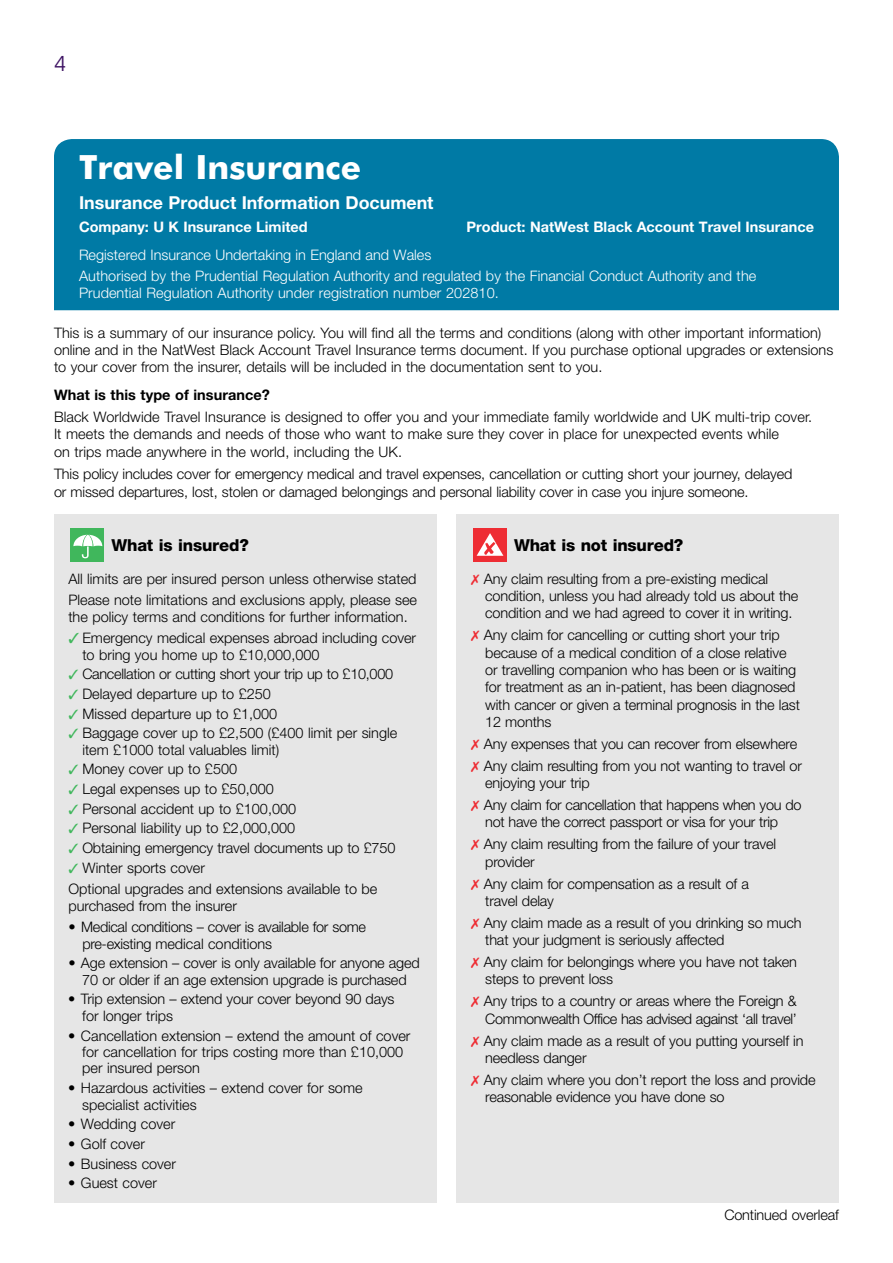
<style>
.page{position:relative;width:893px;height:1263px;background:#fff}
.page>*{position:absolute;margin:0;border:0;box-sizing:border-box;transform-origin:0 0}
.t1{font:700 33.45px "Futura BT";color:#fff}
.t2{font:300 22.35px "RN House Sans";color:#3f1464}
.t3{font:700 17.85px "Helvetica Neue";color:#fff}
.t4{font:800 16.5px "Helvetica Neue";letter-spacing:-.01em;color:#000}
.t5{font:300 14.55px/17.4px "Helvetica Neue";letter-spacing:-.01em;color:#000}
.t6{font:300 14.55px/21px "Helvetica Neue";letter-spacing:.005em;color:#fff}
.t7{font:700 14.55px "Helvetica Neue";color:#fff}
.t8{font:700 14.55px "Helvetica Neue";letter-spacing:.005em;color:#000}
.s1{color:#40b75c}
.s2{color:#ee2d34}
</style>
<div class="page">
<div style="left:54px;top:139px;width:785px;height:171px;background:#007aa5"></div>
<div style="left:54px;top:514px;width:382px;height:688px;background:#e6e6e6"></div>
<div style="left:71px;top:528px;width:33px;height:34px;background:#40b75c"></div>
<svg style="left:73px;top:535px;width:29px;height:23px"></svg>
<div style="left:457px;top:514px;width:382px;height:688px;background:#e6e6e6"></div>
<div style="left:473px;top:528px;width:34px;height:34px;background:#ee2d34"></div>
<svg style="left:477px;top:533px;width:26px;height:23px"></svg>
<h2 class="t2" style="left:54px;top:49px;width:14px">4</h2>
<h1 class="t1" style="left:79px;top:147px;width:284px">Travel Insurance</h1>
<p class="t3" style="left:79px;top:192px;width:356px">Insurance Product Information Document</p>
<p class="t7" style="left:79px;top:218px;width:230px">Company: U K Insurance Limited</p>
<p class="t7" style="left:467px;top:218px;width:349px">Product: NatWest Black Account Travel Insurance</p>
<p class="t6" style="left:79px;top:244px;width:679px">Registered Insurance Undertaking in England and Wales<br>Authorised by the Prudential Regulation Authority and regulated by the Financial Conduct Authority and the</p>
<p class="t6" style="left:79px;top:282px;width:421px">Prudential Regulation Authority under registration number 202810.</p>
<p class="t5" style="left:54px;top:323px;width:781px">This is a summary of our insurance policy. You will find all the terms and conditions (along with other important information) online and in the NatWest Black Account Travel Insurance terms document. If you purchase optional upgrades or extensions to your cover from the insurer, details will be included in the documentation sent to you.</p>
<p class="t8" style="left:54px;top:385px;width:218px">What is this type of insurance?</p>
<p class="t5" style="left:54px;top:408px;width:760px">Black Worldwide Travel Insurance is designed to offer you and your immediate family worldwide and UK multi-trip cover.<br>It meets the demands and needs of those who want to make sure they cover in place for unexpected events while<br>on trips made anywhere in the world, including the UK.</p>
<p class="t5" style="left:54px;top:465px;width:740px">This policy includes cover for emergency medical and travel expenses, cancellation or cutting short your journey, delayed or missed departures, lost, stolen or damaged belongings and personal liability cover in case you injure someone.</p>
<p class="t4" style="left:111px;top:536px;width:139px">What is insured?</p>
<p class="t5" style="left:68px;top:567px;width:350px;line-height:21.6px">All limits are per insured person unless otherwise stated<br>Please note limitations and exclusions apply, please see</p>
<p class="t5" style="left:68px;top:607px;width:341px">the policy terms and conditions for further information.</p>
<p class="t5" style="left:82px;top:629px;width:335px;line-height:16.5px;text-indent:-14px"><span class="s1">✓</span> Emergency medical expenses abroad including cover to bring you home up to £10,000,000</p>
<p class="t5" style="left:68px;top:665px;width:326px"><span class="s1">✓</span> Cancellation or cutting short your trip up to £10,000</p>
<p class="t5" style="left:68px;top:685px;width:204px"><span class="s1">✓</span> Delayed departure up to £250</p>
<p class="t5" style="left:68px;top:704px;width:210px"><span class="s1">✓</span> Missed departure up to £1,000</p>
<p class="t5" style="left:82px;top:724px;width:316px;line-height:16.5px;text-indent:-14px"><span class="s1">✓</span> Baggage cover up to £2,500 (£400 limit per single item £1000 total valuables limit)</p>
<p class="t5" style="left:68px;top:760px;width:170px"><span class="s1">✓</span> Money cover up to £500</p>
<p class="t5" style="left:68px;top:780px;width:207px"><span class="s1">✓</span> Legal expenses up to £50,000</p>
<p class="t5" style="left:68px;top:799px;width:229px"><span class="s1">✓</span> Personal accident up to £100,000</p>
<p class="t5" style="left:68px;top:819px;width:228px"><span class="s1">✓</span> Personal liability up to £2,000,000</p>
<p class="t5" style="left:68px;top:839px;width:329px"><span class="s1">✓</span> Obtaining emergency travel documents up to £750</p>
<p class="t5" style="left:68px;top:856px;width:310px;line-height:21.6px"><span class="s1">✓</span> Winter sports cover<br>Optional upgrades and extensions available to be</p>
<p class="t5" style="left:68px;top:896px;width:170px">purchased from the insurer</p>
<p class="t5" style="left:82px;top:918px;width:285px;line-height:16.5px;text-indent:-14px">• Medical conditions – cover is available for some pre-existing medical conditions</p>
<p class="t5" style="left:68px;top:954px;width:353px;line-height:16.5px;text-align:center">• Age extension – cover is only available for anyone aged<br>70 or older if an age extension upgrade is purchased</p>
<p class="t5" style="left:82px;top:991px;width:314px;line-height:16.5px;text-indent:-14px">• Trip extension – extend your cover beyond 90 days for longer trips</p>
<p class="t5" style="left:82px;top:1027px;width:330px;line-height:16.5px;text-indent:-14px">• Cancellation extension – extend the amount of cover for cancellation for trips costing more than £10,000 per insured person</p>
<p class="t5" style="left:82px;top:1079px;width:282px;line-height:16.5px;text-indent:-14px">• Hazardous activities – extend cover for some specialist activities</p>
<p class="t5" style="left:68px;top:1115px;width:108px">• Wedding cover</p>
<p class="t5" style="left:68px;top:1135px;width:78px">• Golf cover</p>
<p class="t5" style="left:68px;top:1154px;width:109px">• Business cover</p>
<p class="t5" style="left:68px;top:1174px;width:90px">• Guest cover</p>
<p class="t4" style="left:514px;top:536px;width:171px">What is not insured?</p>
<p class="t5" style="left:485px;top:569px;width:315px;text-indent:-14px"><span class="s2">✗</span> Any claim resulting from a pre-existing medical condition, unless you had already told us about the condition and we had agreed to cover it in writing.</p>
<p class="t5" style="left:485px;top:626px;width:316px;text-indent:-14px"><span class="s2">✗</span> Any claim for cancelling or cutting short your trip because of a medical condition of a close relative or travelling companion who has been or is waiting for treatment as an in-patient, has been diagnosed with cancer or given a terminal prognosis in the last 12 months</p>
<p class="t5" style="left:471px;top:732px;width:332px;line-height:21.9px"><span class="s2">✗</span> Any expenses that you can recover from elsewhere <span class="s2">✗</span> Any claim resulting from you not wanting to travel or</p>
<p class="t5" style="left:471px;top:772px;width:332px;line-height:21.9px;text-indent:14px">enjoying your trip<br><span class="s2">✗</span> Any claim for cancellation that happens when you do</p>
<p class="t5" style="left:471px;top:811px;width:309px;line-height:21.9px;text-align:right">not have the correct passport or visa for your trip<br><span class="s2">✗</span> Any claim resulting from the failure of your travel</p>
<p class="t5" style="left:471px;top:850px;width:279px;line-height:21.9px;text-indent:14px">provider<br><span class="s2">✗</span> Any claim for compensation as a result of a</p>
<p class="t5" style="left:471px;top:889px;width:332px;line-height:21.9px;text-indent:14px">travel delay<br><span class="s2">✗</span> Any claim made as a result of you drinking so much</p>
<p class="t5" style="left:471px;top:929px;width:327px;line-height:21.9px;text-indent:14px">that your judgment is seriously affected<br><span class="s2">✗</span> Any claim for belongings where you have not taken</p>
<p class="t5" style="left:471px;top:968px;width:327px;line-height:21.9px;text-indent:14px">steps to prevent loss<br><span class="s2">✗</span> Any trips to a country or areas where the Foreign &amp;</p>
<p class="t5" style="left:471px;top:1007px;width:334px;line-height:21.9px;text-align:center">Commonwealth Office has advised against ‘all travel’<br><span class="s2">✗</span> Any claim made as a result of you putting yourself in</p>
<p class="t5" style="left:471px;top:1046px;width:346px;line-height:21.9px;text-indent:14px">needless danger<br><span class="s2">✗</span> Any claim where you don’t report the loss and provide</p>
<p class="t5" style="left:485px;top:1088px;width:241px">reasonable evidence you have done so</p>
<p class="t5" style="left:724px;top:1206px;width:116px">Continued overleaf</p>
</div>
